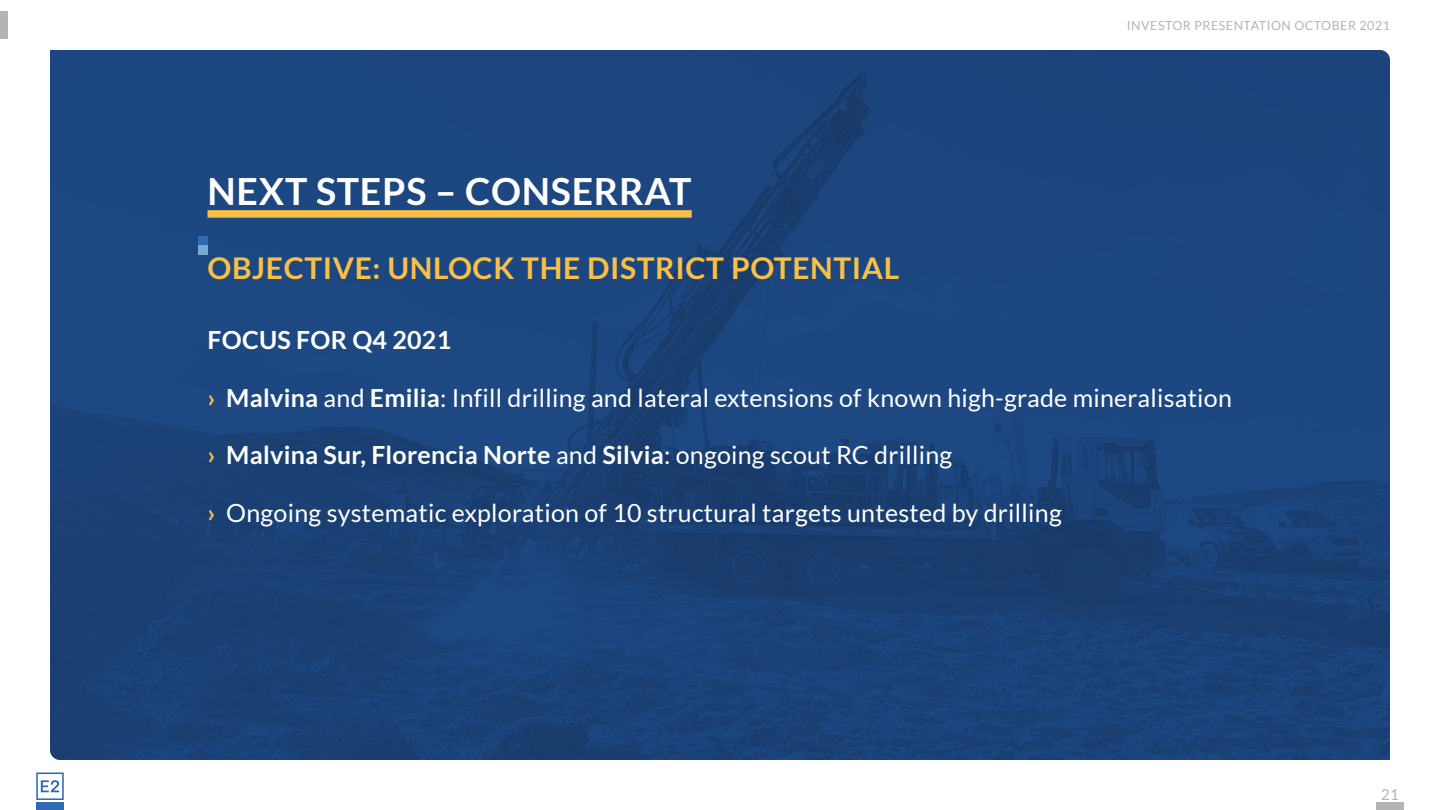
<style>
.page{position:relative;width:1440px;height:810px;background:#fff}
.page>*{position:absolute;margin:0;border:0;box-sizing:border-box;transform-origin:0 0}
.t1{font:700 37.5px "Lato";letter-spacing:.02em;color:#fff}
.t2{font:700 30px "Lato";letter-spacing:.02em;color:#fac046}
.t3{font:25px "Lato";letter-spacing:.01em;color:#fff}
.t4{font:700 25px "Lato";letter-spacing:.01em;color:#fff}
.t5{font:15px "Lato";color:#b4b4b4}
.t6{font:12.5px "Lato";letter-spacing:.04em;color:#b4b4b4}
.s1{font-weight:700;color:#fac046}
.s2{font-weight:700}
.s3{color:#fac046}
.s4{font-weight:400}
</style>
<div class="page">
<div style="left:0;top:11px;width:8px;height:28px;background:#b4b4b4"></div>
<div style="left:1376px;top:802px;width:28px;height:8px;background:#b4b4b4"></div>
<div style="left:36px;top:802px;width:28px;height:8px;background:#2d6cb5"></div>
<svg style="left:36px;top:772px;width:28px;height:28px"></svg>
<img style="left:50px;top:50px;width:1340px;height:710px">
<div style="left:207px;top:210px;width:485px;height:8px;background:#fac046"></div>
<div style="left:198px;top:236px;width:10px;height:10px;background:#2d6cb5"></div>
<div style="left:198px;top:246px;width:10px;height:9px;background:#77aacf"></div>
<p class="t1" style="left:207px;top:170px;width:486px">NEXT STEPS – CONSERRAT</p>
<p class="t2" style="left:208px;top:251px;width:693px">OBJECTIVE: UNLOCK THE DISTRICT POTENTIAL</p>
<p class="t6" style="left:1127px;top:19px;width:265px">INVESTOR PRESENTATION OCTOBER 2021</p>
<p class="t4" style="left:208px;top:326px;width:245px">FOCUS FOR Q4 2021</p>
<p class="t3" style="left:208px;top:384px;width:1026px"><span class="s1">›</span> <span class="s2">Malvina</span> and <span class="s2">Emilia</span>: Infill drilling and lateral extensions of known high-grade mineralisation</p>
<p class="t4" style="left:208px;top:441px;width:746px"><span class="s3">›</span> Malvina Sur, Florencia Norte <span class="s4">and</span> Silvia<span class="s4">: ongoing scout RC drilling</span></p>
<p class="t3" style="left:208px;top:499px;width:856px"><span class="s1">›</span> Ongoing systematic exploration of 10 structural targets untested by drilling</p>
<p class="t5" style="left:1381px;top:786px;width:19px">21</p>
</div>
